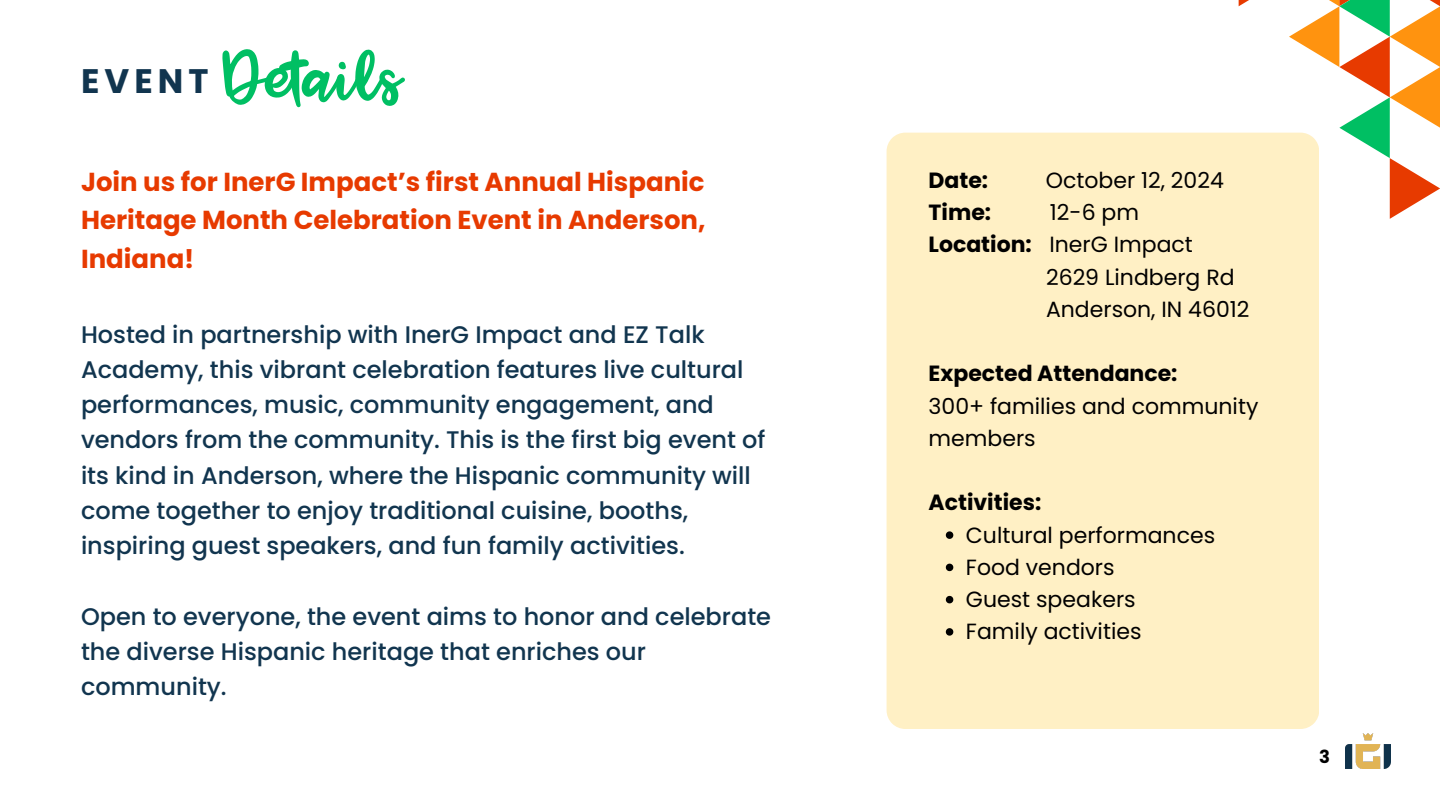
<style>
.page{position:relative;width:1440px;height:810px;background:#fff}
.page>*{position:absolute;margin:0;border:0;box-sizing:border-box;transform-origin:0 0}
.t1{font:64.2px "Jenthill";color:#00bf63}
.t2{font:700 34px "Poppins";letter-spacing:.15em;color:#11354f}
.t3{font:700 26px/38.2px "Poppins";color:#e73a00;text-align:justify}
.t4{font:500 24px/35.2px "Poppins";color:#11354f}
.t5{font:22px/32.2px "Poppins";color:#000}
.t6{font:700 22px "Poppins";color:#000}
.t7{font:700 18px "Poppins";color:#000}
.s1{font-weight:700}
</style>
<div class="page">
<div style="left:887px;top:133px;width:432px;height:596px;background:#fff0c5"></div>
<svg style="left:946px;top:531px;width:7px;height:8px"></svg>
<svg style="left:946px;top:564px;width:7px;height:7px"></svg>
<svg style="left:946px;top:596px;width:7px;height:7px"></svg>
<svg style="left:946px;top:628px;width:7px;height:8px"></svg>
<img style="left:1346px;top:734px;width:45px;height:34px">
<svg style="left:1239px;top:0;width:201px;height:219px"></svg>
<p class="t2" style="left:81px;top:57px;width:129px">EVENT</p>
<p class="t1" style="left:221px;top:39px;width:182px">Details</p>
<h4 class="t3" style="left:81px;top:163px;width:626px">Join us for InerG Impact’s first Annual Hispanic Heritage Month Celebration Event in Anderson, Indiana!</h4>
<p class="t4" style="left:81px;top:317px;width:686px">Hosted in partnership with InerG Impact and EZ Talk Academy, this vibrant celebration features live cultural performances, music, community engagement, and vendors from the community. This is the first big event of its kind in Anderson, where the Hispanic community will come together to enjoy traditional cuisine, booths, inspiring guest speakers, and fun family activities.</p>
<p class="t4" style="left:81px;top:599px;width:692px">Open to everyone, the event aims to honor and celebrate the diverse Hispanic heritage that enriches our community.</p>
<h1 class="t6" style="left:929px;top:165px;width:61px">Date:</h1>
<h1 class="t5" style="left:1046px;top:164px;width:180px">October 12, 2024</h1>
<h2 class="t6" style="left:929px;top:197px;width:64px">Time:</h2>
<h2 class="t5" style="left:1050px;top:196px;width:91px">12-6 pm</h2>
<h3 class="t5" style="left:929px;top:229px;width:266px"><span class="s1">Location:</span> InerG Impact</h3>
<h3 class="t5" style="left:1046px;top:261px;width:190px">2629 Lindberg Rd</h3>
<h3 class="t5" style="left:1046px;top:293px;width:205px">Anderson, IN 46012</h3>
<p class="t6" style="left:929px;top:358px;width:250px">Expected Attendance:</p>
<p class="t5" style="left:929px;top:390px;width:331px">300+ families and community members</p>
<p class="t6" style="left:929px;top:487px;width:114px">Activities:</p>
<p class="t5" style="left:966px;top:519px;width:251px">Cultural performances</p>
<p class="t5" style="left:966px;top:551px;width:150px">Food vendors</p>
<p class="t5" style="left:966px;top:583px;width:171px">Guest speakers</p>
<p class="t5" style="left:966px;top:616px;width:177px">Family activities</p>
<p class="t7" style="left:1319px;top:744px;width:12px">3</p>
</div>
